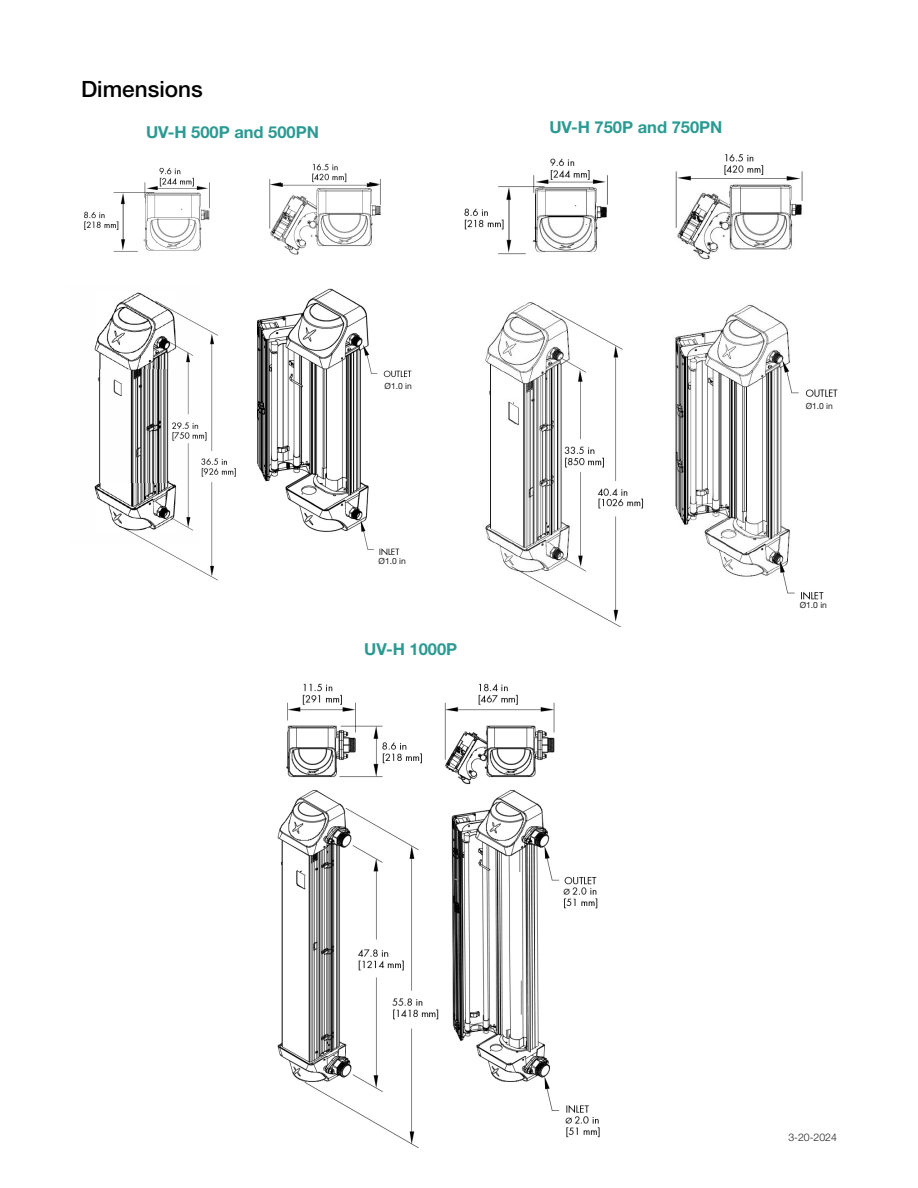
<style>
.page{position:relative;width:918px;height:1188px;background:#fff}
.page>*{position:absolute;margin:0;border:0;box-sizing:border-box;transform-origin:0 0}
.t1{font:500 22.5px "Helvetica Neue LT Std";color:#000}
.t2{font:700 16.5px "Helvetica Neue LT Std";color:#2a9a92}
.body{font:300 10.5px "Helvetica Neue LT Std";color:#231f20}
.t3{font:8.55px "Helvetica Neue LT Std";color:#231f20}
</style>
<div class="page">
<img style="left:464px;top:154px;width:374px;height:472px">
<img style="left:84px;top:163px;width:328px;height:418px">
<img style="left:277px;top:683px;width:323px;height:465px">
<p class="t1" style="left:81px;top:76px;width:123px">Dimensions</p>
<p class="t2" style="left:146px;top:122px;width:175px">UV-H 500P and 500PN</p>
<p class="t2" style="left:549px;top:117px;width:175px">UV-H 750P and 750PN</p>
<p class="t3" style="left:385px;top:381px;width:29px">Ø1.0 in</p>
<p class="t3" style="left:379px;top:556px;width:29px">Ø1.0 in</p>
<p class="t2" style="left:364px;top:639px;width:94px">UV-H 1000P</p>
<p class="t3" style="left:806px;top:401px;width:29px">Ø1.0 in</p>
<p class="t3" style="left:800px;top:600px;width:29px">Ø1.0 in</p>
<p class="body" style="left:788px;top:1131px;width:50px">3-20-2024</p>
</div>
